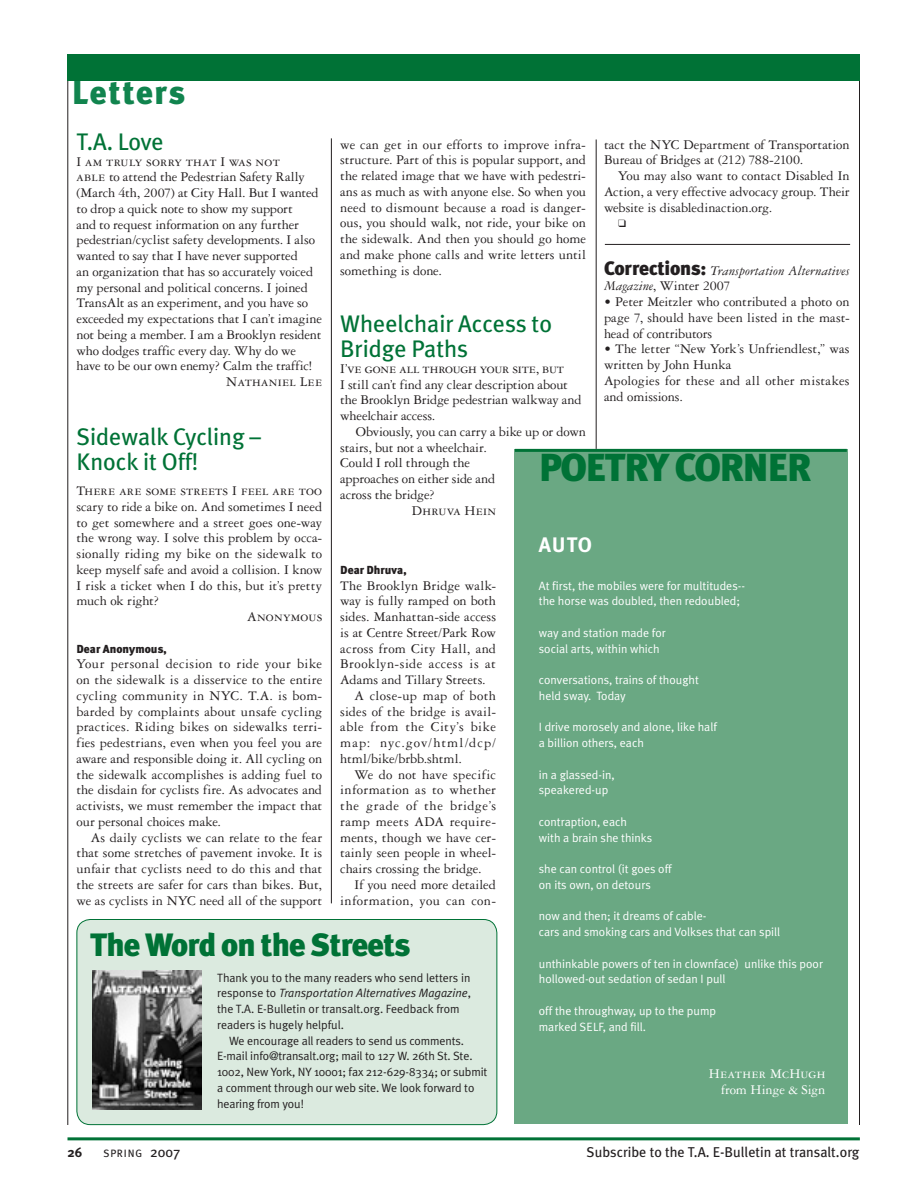
<style>
.page{position:relative;width:918px;height:1188px;background:#fff}
.page>*{position:absolute;margin:0;border:0;box-sizing:border-box;transform-origin:0 0}
.CN_Hed{font:900 39px "Meta Plus";letter-spacing:-.04em;color:#007236}
.Running_left{font:900 33px "Meta Plus";letter-spacing:.05em;color:#11844e}
.STOP_PRESS_HED{font:900 32.25px "Meta Plus";letter-spacing:-.025em;color:#007236}
.Hed_Meta_bk_16pt{font:24px/25.5px "Meta Plus";color:#007236}
.t1{font:700 21px "Meta Plus";color:#fff}
.Text_no_indent{font:14.25px/15.8px "Garamond Three";letter-spacing:.005em;color:#231f20;text-align:justify}
.Text_w_indent{font:14.25px/15.8px "Garamond Three";color:#231f20;text-align:justify}
.Hed_Meta_bk_16pt-2{font:14.25px/15.8px "Garamond Three";letter-spacing:-.005em;color:#231f20}
.Text_no_indent-2{font:italic 14.25px/15.8px "Garamond Three";letter-spacing:.005em;color:#231f20}
.t2{font:14.25px "Meta Plus";color:#231f20}
.Hed_Meta_bk_16pt-3{font:14.25px "Garamond Three SC";letter-spacing:.015em;color:#231f20}
.Text_no_indent-3{font:14.25px "Garamond Three";letter-spacing:-.01em;color:#fff}
.Text_no_indent-4{font:14.25px "Garamond Three SC";letter-spacing:.015em;color:#fff}
.Letter_name{font:14.25px "Garamond Three SC";letter-spacing:.025em;color:#231f20}
.t3{font:700 13.5px "Meta Plus";color:#231f20}
.Sidebar_text_no_inde{font:12px "Meta Plus Normal";color:#fff}
.Sidebar_Text_w_inden{font:12px/15.8px "Meta Plus Normal";letter-spacing:-.01em;color:#231f20}
.Sidebar_text_no_inde-2{font:12px/15.8px "Meta Plus Normal";color:#231f20}
.Text_no_indent-5{font:900 11.7px "Meta Plus";color:#231f20}
.t4{font:10.65px "Meta Plus";letter-spacing:.075em;color:#231f20}
.s1{font-family:"Garamond Three SC"}
.s2{font-family:"Meta Plus";font-weight:900;font-style:normal;font-size:19.5px}
.s3{font-style:normal}
.s4{font-style:italic}
.s5{font-size:14.25px}
</style>
<div class="page">
<hr style="left:68px;top:54px;width:1px;height:1071px;background:#231f20">
<hr style="left:859px;top:54px;width:1px;height:1071px;background:#231f20">
<div style="left:68px;top:54px;width:792px;height:27px;background:#007236"></div>
<hr style="left:68px;top:1137px;width:792px;height:3px;background:#007236">
<div style="left:514px;top:449px;width:334px;height:675px;background:#6aa883"></div>
<hr style="left:515px;top:449px;width:332px;height:3px;background:#007236">
<hr style="left:331px;top:138px;width:1px;height:765px;background:#231f20">
<hr style="left:596px;top:140px;width:1px;height:309px;background:#231f20">
<div style="left:77px;top:920px;width:420px;height:205px;background:#dbeadf;border-radius:14px"></div>
<div style="left:76px;top:919px;width:421px;height:206px;border:1px solid #007236;border-radius:14px"></div>
<img style="left:92px;top:970px;width:110px;height:140px">
<hr style="left:605px;top:244px;width:245px;height:1px;background:#231f20">
<p class="Running_left" style="left:72px;top:73px;width:114px">Letters</p>
<p class="Hed_Meta_bk_16pt" style="left:76px;top:129px;width:89px">T.A. Love</p>
<p class="Hed_Meta_bk_16pt-2" style="left:76px;top:153px;width:247px"><span class="s1">I am truly sorry that I was not<br>able</span> to attend the Pedestrian Safety Rally (March 4th, 2007) at City Hall. But I wanted to drop a quick note to show my support<br>and to request information on any further pedestrian/cyclist safety developments. I also wanted to say that I have never supported<br>an organization that has so accurately voiced my personal and political concerns. I joined TransAlt as an experiment, and you have so exceeded my expectations that I can’t imagine not being a member. I am a Brooklyn resident who dodges traffic every day. Why do we have to be our own enemy? Calm the traffic!</p>
<p class="Letter_name" style="left:226px;top:374px;width:97px">Nathaniel Lee</p>
<p class="Text_w_indent" style="left:340px;top:136px;width:247px">we can get in our efforts to improve infra&shy;structure. Part of this is popular support, and the related image that we have with pedestri&shy;ans as much as with anyone else. So when you need to dismount because a road is danger&shy;ous, you should walk, not ride, your bike on the sidewalk. And then you should go home and make phone calls and write letters until something is done.</p>
<p class="Hed_Meta_bk_16pt" style="left:340px;top:310px;width:213px">Wheelchair Access to<br>Bridge Paths</p>
<p class="Hed_Meta_bk_16pt-2" style="left:340px;top:360px;width:243px"><span class="s1">I’ve gone all through your site, but<br>I</span> still can’t find any clear description about the Brooklyn Bridge pedestrian walkway and wheelchair access.</p>
<p class="Hed_Meta_bk_16pt-2" style="left:340px;top:423px;width:247px;text-indent:16px">Obviously, you can carry a bike up or down stairs, but not a wheelchair.<br>Could I roll through the<br>approaches on either side and<br>across the bridge?</p>
<p class="Hed_Meta_bk_16pt-3" style="left:412px;top:503px;width:86px">Dhruva Hein</p>
<p class="Text_w_indent" style="left:604px;top:136px;width:247px">tact the NYC Department of Transportation<br>Bureau of Bridges at (212) 788-2100.</p>
<p class="Text_w_indent" style="left:604px;top:168px;width:247px;text-indent:14px">You may also want to contact Disabled In Action, a very effective advocacy group. Their website is disabledinaction.org.</p>
<p class="Text_no_indent-2" style="left:604px;top:262px;width:247px"><span class="s2">Corrections:</span> Transportation Alternatives<br>Magazine<span class="s3">, Winter 2007</span></p>
<p class="Text_no_indent" style="left:604px;top:294px;width:247px">• Peter Meitzler who contributed a photo on page 7, should have been listed in the mast&shy;head of contributors</p>
<p class="Text_no_indent" style="left:604px;top:341px;width:247px">• The letter “New York’s Unfriendlest,” was written by John Hunka</p>
<p class="Text_no_indent" style="left:604px;top:372px;width:247px">Apologies for these and all other mistakes and omissions.</p>
<p class="Hed_Meta_bk_16pt" style="left:76px;top:424px;width:186px">Sidewalk Cycling –<br>Knock it Off!</p>
<p class="Text_no_indent" style="left:76px;top:483px;width:247px"><span class="s1">There are some streets I feel are too </span>scary to ride a bike on. And sometimes I need to get somewhere and a street goes one-way the wrong way. I solve this problem by occa&shy;sionally riding my bike on the sidewalk to keep myself safe and avoid a collision. I know I risk a ticket when I do this, but it’s pretty much ok right?</p>
<p class="Hed_Meta_bk_16pt-3" style="left:247px;top:609px;width:77px">Anonymous</p>
<p class="Text_no_indent-5" style="left:76px;top:642px;width:92px">Dear Anonymous,</p>
<p class="Text_no_indent" style="left:76px;top:656px;width:247px">Your personal decision to ride your bike on the sidewalk is a disservice to the entire cycling community in NYC. T.A. is bom&shy;barded by complaints about unsafe cycling practices. Riding bikes on sidewalks terri&shy;fies pedestrians, even when you feel you are aware and responsible doing it. All cycling on the sidewalk accomplishes is adding fuel to the disdain for cyclists fire. As advocates and activists, we must remember the impact that our personal choices make.</p>
<p class="Text_w_indent" style="left:76px;top:829px;width:247px;text-indent:14px">As daily cyclists we can relate to the fear that some stretches of pavement invoke. It is unfair that cyclists need to do this and that the streets are safer for cars than bikes. But, we as cyclists in NYC need all of the support</p>
<p class="CN_Hed" style="left:539px;top:445px;width:264px">Poetry Corn er</p>
<p class="t1" style="left:539px;top:532px;width:42px">Auto</p>
<p class="Sidebar_text_no_inde" style="left:539px;top:578px;width:208px">At first, the mobiles were for multitudes--</p>
<p class="Sidebar_text_no_inde" style="left:539px;top:594px;width:203px">the horse was doubled, then redoubled;</p>
<p class="Sidebar_text_no_inde" style="left:539px;top:626px;width:129px">way and station made for</p>
<p class="Sidebar_text_no_inde" style="left:539px;top:641px;width:122px">social arts, within which</p>
<p class="Sidebar_text_no_inde" style="left:539px;top:673px;width:162px">conversations, trains of thought</p>
<p class="Sidebar_text_no_inde" style="left:539px;top:689px;width:89px">held sway. Today</p>
<p class="Sidebar_text_no_inde" style="left:539px;top:720px;width:180px">I drive morosely and alone, like half</p>
<p class="Sidebar_text_no_inde" style="left:539px;top:736px;width:106px">a billion others, each</p>
<p class="Sidebar_text_no_inde" style="left:539px;top:767px;width:77px">in a glassed-in,</p>
<p class="Sidebar_text_no_inde" style="left:539px;top:783px;width:71px">speakered-up</p>
<p class="Sidebar_text_no_inde" style="left:539px;top:815px;width:89px">contraption, each</p>
<p class="Sidebar_text_no_inde" style="left:539px;top:830px;width:115px">with a brain she thinks</p>
<p class="Sidebar_text_no_inde" style="left:539px;top:862px;width:134px">she can control (it goes off</p>
<p class="Sidebar_text_no_inde" style="left:539px;top:878px;width:113px">on its own, on detours</p>
<p class="Sidebar_text_no_inde" style="left:539px;top:909px;width:169px">now and then; it dreams of cable-</p>
<p class="Sidebar_text_no_inde" style="left:539px;top:925px;width:243px">cars and smoking cars and Volkses that can spill</p>
<p class="Sidebar_text_no_inde" style="left:539px;top:956px;width:286px">unthinkable powers of ten in clownface) unlike this poor</p>
<p class="Sidebar_text_no_inde" style="left:539px;top:972px;width:188px">hollowed-out sedation of sedan I pull</p>
<p class="Sidebar_text_no_inde" style="left:539px;top:1004px;width:179px">off the throughway, up to the pump</p>
<p class="Sidebar_text_no_inde" style="left:539px;top:1019px;width:109px">marked SELF, and fill.</p>
<p class="Text_no_indent-4" style="left:709px;top:1066px;width:118px">Heather McHugh</p>
<p class="Text_no_indent-3" style="left:721px;top:1082px;width:106px">from Hinge &amp; Sign</p>
<p class="Text_no_indent-5" style="left:340px;top:563px;width:68px">Dear Dhruva,</p>
<p class="Text_no_indent" style="left:340px;top:577px;width:157px">The Brooklyn Bridge walk&shy;way is fully ramped on both sides. Manhattan-side access is at Centre Street/Park Row across from City Hall, and Brooklyn-side access is at Adams and Tillary Streets.</p>
<p class="Text_w_indent" style="left:340px;top:687px;width:157px;text-indent:14px">A close-up map of both sides of the bridge is avail&shy;able from the City’s bike map: nyc.gov/html/dcp/ html/bike/brbb.shtml.</p>
<p class="Text_w_indent" style="left:340px;top:766px;width:157px;text-indent:14px">We do not have specific information as to whether the grade of the bridge’s ramp meets ADA require&shy;ments, though we have cer&shy;tainly seen people in wheel&shy;chairs crossing the bridge.</p>
<p class="Text_w_indent" style="left:340px;top:876px;width:157px;text-align:right">If you need more detailed information, you can con-</p>
<p class="STOP_PRESS_HED" style="left:90px;top:926px;width:322px">The Word on the Streets</p>
<p class="Sidebar_text_no_inde-2" style="left:217px;top:969px;width:256px">Thank you to the many readers who send letters in response to <span class="s4">Transportation Alternatives Magazine</span>, the T.A. E-Bulletin or transalt.org. Feedback from readers is hugely helpful.</p>
<p class="Sidebar_Text_w_inden" style="left:217px;top:1032px;width:272px;text-indent:12px">We encourage all readers to send us comments.<br>E-mail info@transalt.org; mail to 127 W. 26th St. Ste.<br>1002, New York, NY 10001; fax 212-629-8334; or submit a comment through our web site. We look forward to hearing from you!</p>
<p class="t3" style="left:67px;top:1144px;width:8px">26</p>
<p class="t4" style="left:103px;top:1147px;width:78px">SPRING <span class="s5">2007</span></p>
<p class="t2" style="left:587px;top:1143px;width:274px">Subscribe to the T.A. E-Bulletin at transalt.org</p>
</div>
